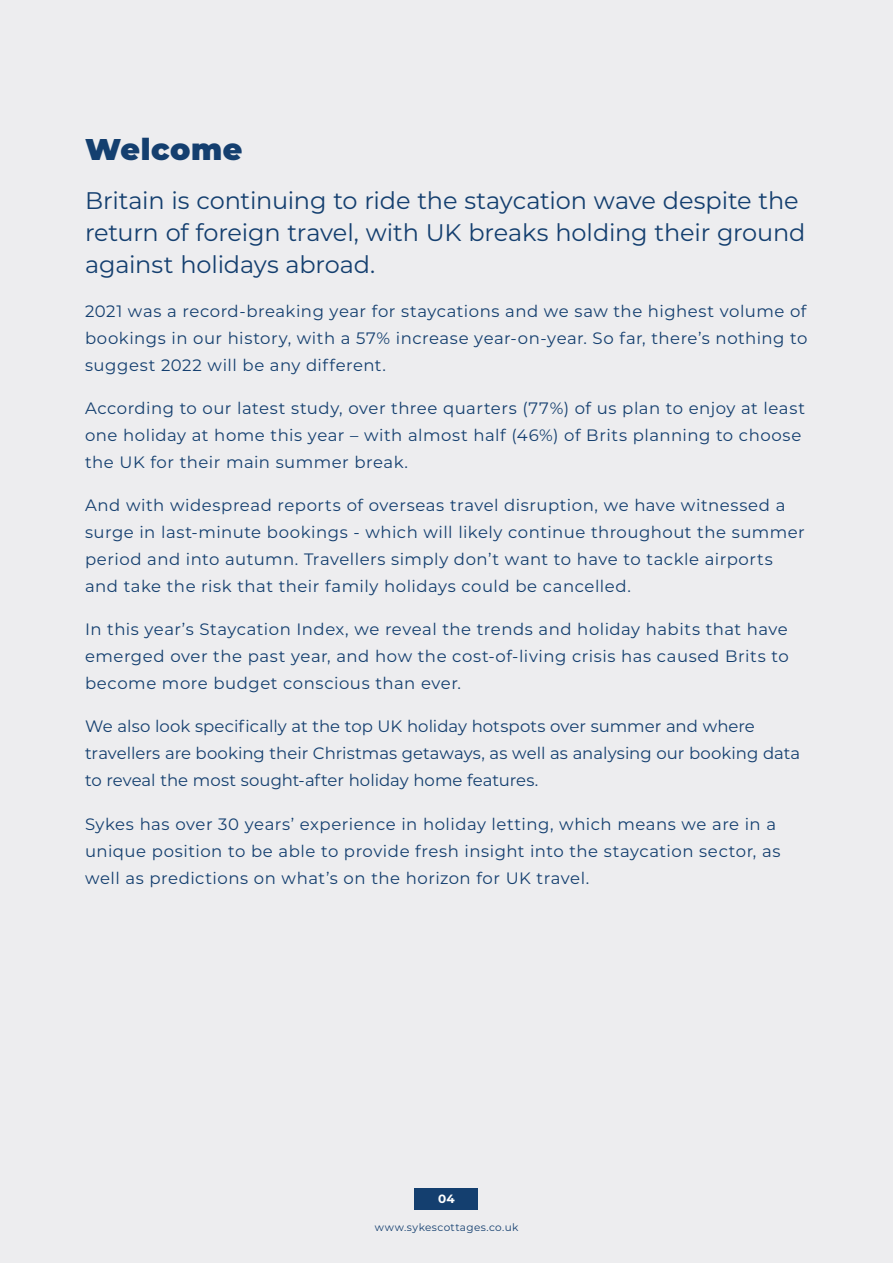
<style>
.page{position:relative;width:893px;height:1263px;background:#ededef}
.page>*{position:absolute;margin:0;border:0;box-sizing:border-box;transform-origin:0 0}
.t1{font:900 30px "Montserrat";letter-spacing:.02em;color:#143f6f}
.t2{font:24px/32.4px "Montserrat";letter-spacing:-.005em;color:#143f6f}
.t3{font:16.5px/27px "Montserrat";letter-spacing:.025em;color:#143f6f}
.t4{font:16.5px/27px "Montserrat";color:#143f6f}
.t5{font:700 12px "Montserrat";color:#fff}
.t6{font:10.5px "Montserrat";letter-spacing:.035em;color:#143f6f}
</style>
<div class="page">
<svg style="left:415px;top:1188px;width:63px;height:22px"></svg>
<h1 class="t1" style="left:85px;top:127px;width:159px">Welcome</h1>
<h2 class="t2" style="left:85px;top:183px;width:722px">Britain is continuing to ride the staycation wave despite the return of foreign travel, with UK breaks holding their ground against holidays abroad.</h2>
<p class="t3" style="left:85px;top:297px;width:724px;text-align:justify">2021 was a record-breaking year for staycations and we saw the highest volume of bookings in our history, with a 57% increase year-on-year. So far, there’s nothing to suggest 2022 will be any different.</p>
<p class="t3" style="left:85px;top:394px;width:721px">According to our latest study, over three quarters (77%) of us plan to enjoy at least one holiday at home this year – with almost half (46%) of Brits planning to choose the UK for their main summer break.</p>
<p class="t3" style="left:85px;top:491px;width:721px">And with widespread reports of overseas travel disruption, we have witnessed a surge in last-minute bookings - which will likely continue throughout the summer period and into autumn. Travellers simply don’t want to have to tackle airports and take the risk that their family holidays could be cancelled.</p>
<p class="t3" style="left:85px;top:615px;width:705px;text-align:justify">In this year’s Staycation Index, we reveal the trends and holiday habits that have emerged over the past year, and how the cost-of-living crisis has caused Brits to become more budget conscious than ever.</p>
<p class="t4" style="left:85px;top:712px;width:717px">We also look specifically at the top UK holiday hotspots over summer and where travellers are booking their Christmas getaways, as well as analysing our booking data to reveal the most sought-after holiday home features.</p>
<p class="t3" style="left:85px;top:810px;width:697px">Sykes has over 30 years’ experience in holiday letting, which means we are in a unique position to be able to provide fresh insight into the staycation sector, as well as predictions on what’s on the horizon for UK travel.</p>
<p class="t5" style="left:438px;top:1190px;width:18px">04</p>
<p class="t6" style="left:375px;top:1220px;width:145px">www.sykescottages.co.uk</p>
</div>
